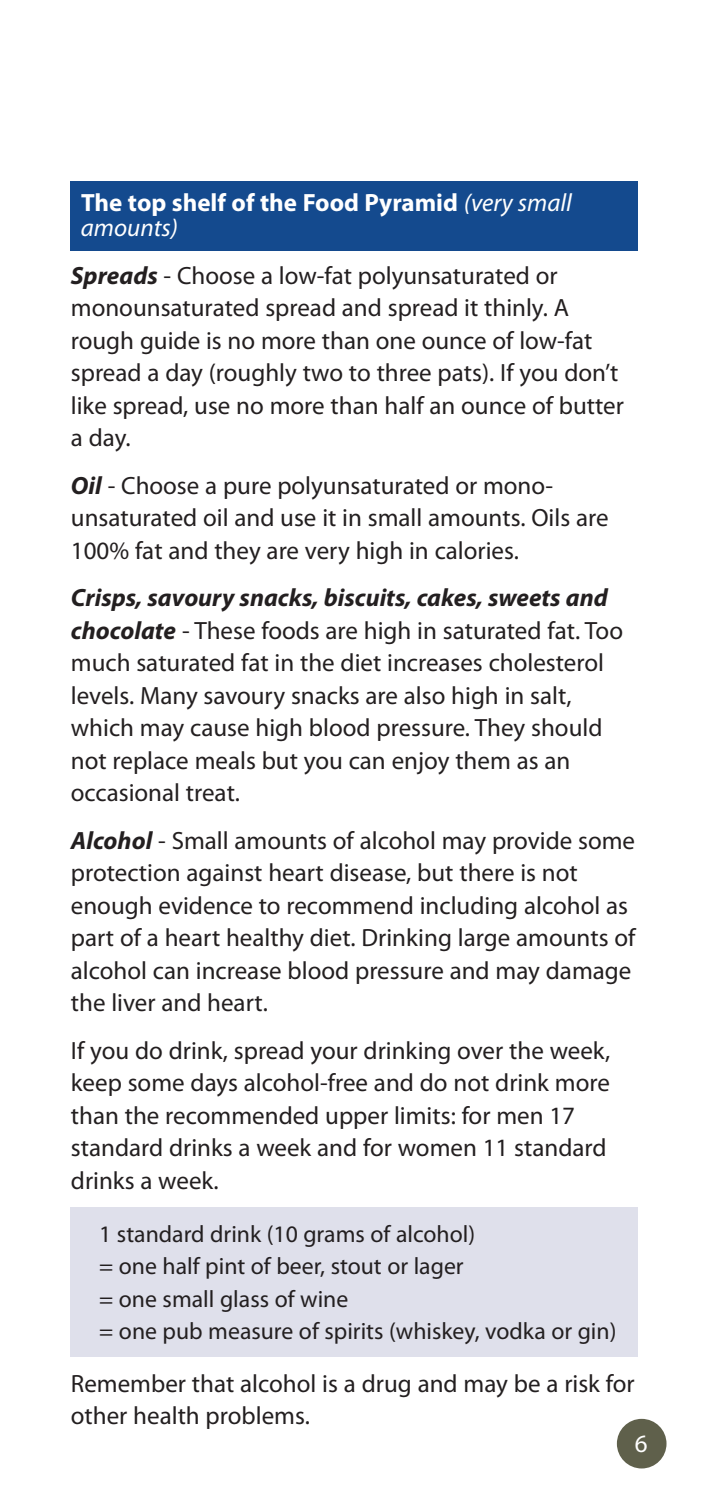
<style>
.page{position:relative;width:709px;height:1489px;background:#fff}
.page>*{position:absolute;margin:0;border:0;box-sizing:border-box;transform-origin:0 0}
.t1{font:25px/32.5px "Myriad Pro";color:#231f20}
.t2{font:700 25px/25px "Myriad Pro";color:#fff}
.t3{font:25px "Myriad Pro";color:#fff}
.t4{font:23.75px/32.5px "Myriad Pro";color:#231f20}
.s1{font-weight:400;font-style:italic}
.s2{font-weight:700;font-style:italic}
</style>
<div class="page">
<div style="left:71px;top:181px;width:567px;height:70px;background:#144a8e"></div>
<div style="left:71px;top:1207px;width:567px;height:149px;background:#dfe0eb"></div>
<div style="left:617px;top:1418px;width:49px;height:50px;background:#5f604b;border-radius:50%"></div>
<p class="t2" style="left:81px;top:192px;width:492px">The top shelf of the Food Pyramid <span class="s1">(very small amounts)</span></p>
<p class="t1" style="left:71px;top:261px;width:554px"><span class="s2">Spreads</span> - Choose a low-fat polyunsaturated or monounsaturated spread and spread it thinly. A rough guide is no more than one ounce of low-fat spread a day (roughly two to three pats). If you don’t like spread, use no more than half an ounce of butter a day.</p>
<p class="t1" style="left:71px;top:471px;width:539px"><span class="s2">Oil</span> - Choose a pure polyunsaturated or mono&shy;unsaturated oil and use it in small amounts. Oils are<br>100% fat and they are very high in calories.</p>
<p class="t1" style="left:71px;top:584px;width:553px"><span class="s2">Crisps, savoury snacks, biscuits, cakes, sweets and chocolate</span> - These foods are high in saturated fat. Too much saturated fat in the diet increases cholesterol levels. Many savoury snacks are also high in salt, which may cause high blood pressure. They should not replace meals but you can enjoy them as an occasional treat.</p>
<p class="t1" style="left:71px;top:826px;width:566px"><span class="s2">Alcohol</span> - Small amounts of alcohol may provide some protection against heart disease, but there is not enough evidence to recommend including alcohol as part of a heart healthy diet. Drinking large amounts of alcohol can increase blood pressure and may damage the liver and heart.</p>
<p class="t1" style="left:71px;top:1036px;width:541px">If you do drink, spread your drinking over the week, keep some days alcohol-free and do not drink more than the recommended upper limits: for men 17 standard drinks a week and for women 11 standard drinks a week.</p>
<p class="t4" style="left:99px;top:1219px;width:518px">1 standard drink (10 grams of alcohol)<br>= one half pint of beer, stout or lager<br>= one small glass of wine<br>= one pub measure of spirits (whiskey, vodka or gin)</p>
<p class="t1" style="left:71px;top:1369px;width:565px">Remember that alcohol is a drug and may be a risk for other health problems.</p>
<p class="t3" style="left:634px;top:1433px;width:14px">6</p>
</div>
